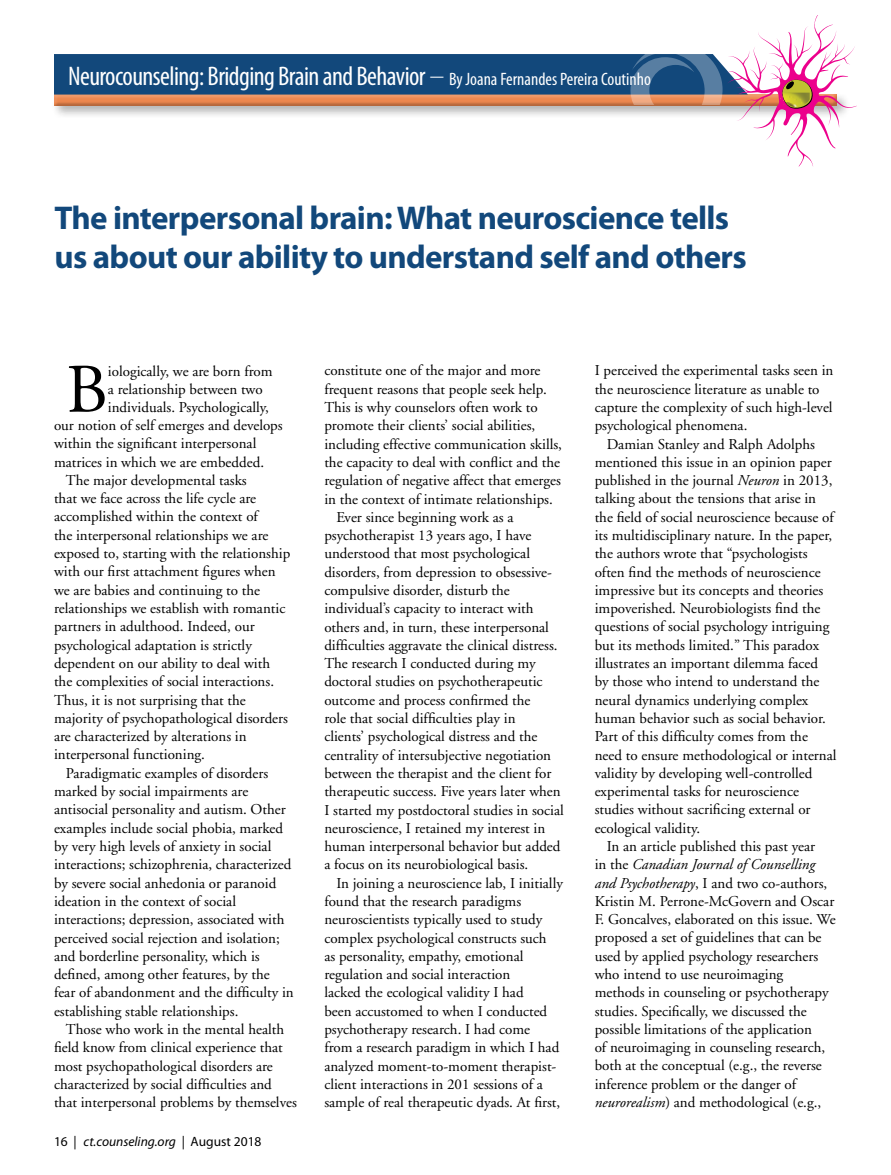
<style>
.page{position:relative;width:891px;height:1175px;background:#fff}
.page>*{position:absolute;margin:0;border:0;box-sizing:border-box;transform-origin:0 0}
.t1{font:69.3px "Adobe Garamond";color:#000}
.t2{font:700 33px/39.6px "Myriad Pro";letter-spacing:-.02em;color:#12487b}
.t3{font:condensed 27px "Myriad Pro";letter-spacing:-.02em;color:#fff}
.t4{font:15px/18.3px "Adobe Garamond";color:#000}
.t5{font:italic 13.5px "Myriad Pro";color:#000}
.s1{font-weight:300;font-size:30px}
.s2{font-size:18px}
.s3{font-style:normal}
.s4{font-style:italic}
</style>
<div class="page">
<div style="left:51px;top:92px;width:799px;height:27px;background:#000;opacity:.3"></div>
<div style="left:51px;top:94px;width:786px;height:12px;background:#000;opacity:.24"></div>
<svg style="left:54px;top:54px;width:694px;height:52px;background:#475b76"></svg>
<div style="left:779px;top:88px;width:37px;height:25px;background:#d4d4d4"></div>
<svg style="left:779px;top:112px;width:36px;height:1px"></svg>
<div style="left:780px;top:89px;width:34px;height:23px;background:#ec008c"></div>
<svg style="left:758px;top:26px;width:65px;height:84px"></svg>
<img style="left:780px;top:93px;width:30px;height:15px">
<h3 class="t3" style="left:68px;top:60px;width:584px">Neurocounseling: Bridging Brain and Behavior <span class="s1">–</span> <span class="s2">By Joana Fernandes Pereira Coutinho</span></h3>
<h2 class="t2" style="left:55px;top:196px;width:694px">The interpersonal brain: What neuroscience tells us about our ability to understand self and others</h2>
<h1 class="t1" style="left:66px;top:352px;width:43px">B</h1>
<p class="t4" style="left:108px;top:362px;width:166px">iologically, we are born from</p>
<p class="t4" style="left:108px;top:380px;width:156px">a relationship between two</p>
<p class="t4" style="left:108px;top:398px;width:162px">individuals. Psychologically,</p>
<p class="t4" style="left:54px;top:416px;width:230px">our notion of self emerges and develops</p>
<p class="t4" style="left:54px;top:435px;width:204px">within the significant interpersonal</p>
<p class="t4" style="left:54px;top:453px;width:212px">matrices in which we are embedded.</p>
<p class="t4" style="left:66px;top:471px;width:182px">The major developmental tasks</p>
<p class="t4" style="left:54px;top:489px;width:204px">that we face across the life cycle are</p>
<p class="t4" style="left:54px;top:508px;width:205px">accomplished within the context of</p>
<p class="t4" style="left:54px;top:526px;width:216px">the interpersonal relationships we are</p>
<p class="t4" style="left:54px;top:544px;width:238px">exposed to, starting with the relationship</p>
<p class="t4" style="left:54px;top:563px;width:223px">with our first attachment figures when</p>
<p class="t4" style="left:54px;top:581px;width:208px">we are babies and continuing to the</p>
<p class="t4" style="left:54px;top:599px;width:233px">relationships we establish with romantic</p>
<p class="t4" style="left:54px;top:618px;width:202px">partners in adulthood. Indeed, our</p>
<p class="t4" style="left:54px;top:636px;width:199px">psychological adaptation is strictly</p>
<p class="t4" style="left:54px;top:654px;width:218px">dependent on our ability to deal with</p>
<p class="t4" style="left:54px;top:672px;width:222px">the complexities of social interactions.</p>
<p class="t4" style="left:54px;top:691px;width:193px">Thus, it is not surprising that the</p>
<p class="t4" style="left:54px;top:709px;width:236px">majority of psychopathological disorders</p>
<p class="t4" style="left:54px;top:727px;width:194px">are characterized by alterations in</p>
<p class="t4" style="left:54px;top:746px;width:153px">interpersonal functioning.</p>
<p class="t4" style="left:66px;top:764px;width:204px">Paradigmatic examples of disorders</p>
<p class="t4" style="left:54px;top:782px;width:196px">marked by social impairments are</p>
<p class="t4" style="left:54px;top:801px;width:233px">antisocial personality and autism. Other</p>
<p class="t4" style="left:54px;top:819px;width:231px">examples include social phobia, marked</p>
<p class="t4" style="left:54px;top:837px;width:219px">by very high levels of anxiety in social</p>
<p class="t4" style="left:54px;top:855px;width:239px">interactions; schizophrenia, characterized</p>
<p class="t4" style="left:54px;top:874px;width:224px">by severe social anhedonia or paranoid</p>
<p class="t4" style="left:54px;top:892px;width:184px">ideation in the context of social</p>
<p class="t4" style="left:54px;top:910px;width:232px">interactions; depression, associated with</p>
<p class="t4" style="left:54px;top:929px;width:227px">perceived social rejection and isolation;</p>
<p class="t4" style="left:54px;top:947px;width:207px">and borderline personality, which is</p>
<p class="t4" style="left:54px;top:965px;width:217px">defined, among other features, by the</p>
<p class="t4" style="left:54px;top:984px;width:241px">fear of abandonment and the difficulty in</p>
<p class="t4" style="left:54px;top:1002px;width:186px">establishing stable relationships.</p>
<p class="t4" style="left:66px;top:1020px;width:220px">Those who work in the mental health</p>
<p class="t4" style="left:54px;top:1038px;width:230px">field know from clinical experience that</p>
<p class="t4" style="left:54px;top:1057px;width:220px">most psychopathological disorders are</p>
<p class="t4" style="left:54px;top:1075px;width:219px">characterized by social difficulties and</p>
<p class="t4" style="left:54px;top:1093px;width:244px">that interpersonal problems by themselves</p>
<p class="t5" style="left:54px;top:1132px;width:209px"><span class="s3">16 |</span> ct.counseling.org <span class="s3">| August 2018</span></p>
<p class="t4" style="left:324px;top:362px;width:218px">constitute one of the major and more</p>
<p class="t4" style="left:324px;top:380px;width:224px">frequent reasons that people seek help.</p>
<p class="t4" style="left:324px;top:398px;width:215px">This is why counselors often work to</p>
<p class="t4" style="left:324px;top:417px;width:213px">promote their clients’ social abilities,</p>
<p class="t4" style="left:324px;top:435px;width:239px">including effective communication skills,</p>
<p class="t4" style="left:324px;top:453px;width:237px">the capacity to deal with conflict and the</p>
<p class="t4" style="left:324px;top:472px;width:238px">regulation of negative affect that emerges</p>
<p class="t4" style="left:324px;top:490px;width:230px">in the context of intimate relationships.</p>
<p class="t4" style="left:336px;top:508px;width:179px">Ever since beginning work as a</p>
<p class="t4" style="left:324px;top:526px;width:209px">psychotherapist 13 years ago, I have</p>
<p class="t4" style="left:324px;top:545px;width:207px">understood that most psychological</p>
<p class="t4" style="left:324px;top:563px;width:229px">disorders, from depression to obsessive-</p>
<p class="t4" style="left:324px;top:581px;width:187px">compulsive disorder, disturb the</p>
<p class="t4" style="left:324px;top:600px;width:211px">individual’s capacity to interact with</p>
<p class="t4" style="left:324px;top:618px;width:226px">others and, in turn, these interpersonal</p>
<p class="t4" style="left:324px;top:636px;width:235px">difficulties aggravate the clinical distress.</p>
<p class="t4" style="left:324px;top:654px;width:213px">The research I conducted during my</p>
<p class="t4" style="left:324px;top:673px;width:220px">doctoral studies on psychotherapeutic</p>
<p class="t4" style="left:324px;top:691px;width:208px">outcome and process confirmed the</p>
<p class="t4" style="left:324px;top:709px;width:193px">role that social difficulties play in</p>
<p class="t4" style="left:324px;top:728px;width:215px">clients’ psychological distress and the</p>
<p class="t4" style="left:324px;top:746px;width:228px">centrality of intersubjective negotiation</p>
<p class="t4" style="left:324px;top:764px;width:229px">between the therapist and the client for</p>
<p class="t4" style="left:324px;top:782px;width:238px">therapeutic success. Five years later when</p>
<p class="t4" style="left:324px;top:801px;width:241px">I started my postdoctoral studies in social</p>
<p class="t4" style="left:324px;top:819px;width:223px">neuroscience, I retained my interest in</p>
<p class="t4" style="left:324px;top:837px;width:238px">human interpersonal behavior but added</p>
<p class="t4" style="left:324px;top:856px;width:205px">a focus on its neurobiological basis.</p>
<p class="t4" style="left:336px;top:874px;width:228px">In joining a neuroscience lab, I initially</p>
<p class="t4" style="left:324px;top:892px;width:198px">found that the research paradigms</p>
<p class="t4" style="left:324px;top:910px;width:219px">neuroscientists typically used to study</p>
<p class="t4" style="left:324px;top:929px;width:224px">complex psychological constructs such</p>
<p class="t4" style="left:324px;top:947px;width:201px">as personality, empathy, emotional</p>
<p class="t4" style="left:324px;top:965px;width:188px">regulation and social interaction</p>
<p class="t4" style="left:324px;top:984px;width:201px">lacked the ecological validity I had</p>
<p class="t4" style="left:324px;top:1002px;width:224px">been accustomed to when I conducted</p>
<p class="t4" style="left:324px;top:1020px;width:207px">psychotherapy research. I had come</p>
<p class="t4" style="left:324px;top:1038px;width:236px">from a research paradigm in which I had</p>
<p class="t4" style="left:324px;top:1057px;width:234px">analyzed moment-to-moment therapist-</p>
<p class="t4" style="left:324px;top:1075px;width:220px">client interactions in 201 sessions of a</p>
<p class="t4" style="left:324px;top:1093px;width:237px">sample of real therapeutic dyads. At first,</p>
<p class="t4" style="left:595px;top:362px;width:240px">I perceived the experimental tasks seen in the neuroscience literature as unable to capture the complexity of such high-level psychological phenomena.</p>
<p class="t4" style="left:595px;top:435px;width:243px;text-indent:12px">Damian Stanley and Ralph Adolphs mentioned this issue in an opinion paper published in the journal <span class="s4">Neuron</span> in 2013, talking about the tensions that arise in the field of social neuroscience because of its multidisciplinary nature. In the paper, the authors wrote that “psychologists often find the methods of neuroscience impressive but its concepts and theories impoverished. Neurobiologists find the questions of social psychology intriguing but its methods limited.” This paradox illustrates an important dilemma faced<br>by those who intend to understand the neural dynamics underlying complex human behavior such as social behavior.<br>Part of this difficulty comes from the need to ensure methodological or internal validity by developing well-controlled experimental tasks for neuroscience studies without sacrificing external or ecological validity.</p>
<p class="t4" style="left:595px;top:837px;width:242px;text-indent:12px">In an article published this past year<br>in the <span class="s4">Canadian Journal of Counselling and Psychotherapy</span>, I and two co-authors, Kristin M. Perrone-McGovern and Oscar F. Goncalves, elaborated on this issue. We proposed a set of guidelines that can be used by applied psychology researchers who intend to use neuroimaging methods in counseling or psychotherapy studies. Specifically, we discussed the possible limitations of the application<br>of neuroimaging in counseling research, both at the conceptual (e.g., the reverse inference problem or the danger of <span class="s4">neurorealism</span>) and methodological (e.g.,</p>
</div>
